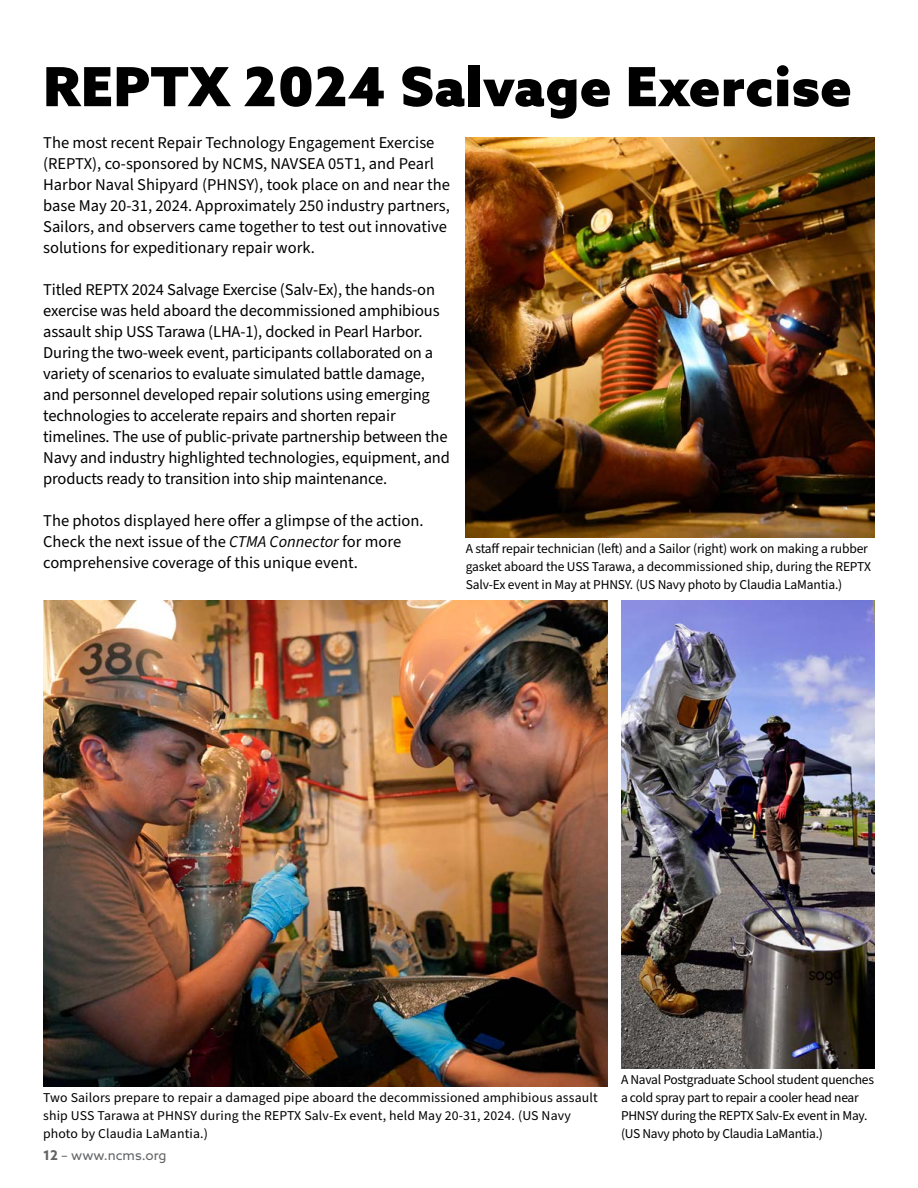
<style>
.page{position:relative;width:918px;height:1188px;background:#fff}
.page>*{position:absolute;margin:0;border:0;box-sizing:border-box;transform-origin:0 0}
.t1{font:900 54px "Azo Sans";letter-spacing:.01em;color:#000}
.t2{font:16.5px/21px "Source Sans Pro";letter-spacing:-.01em;color:#000}
.t3{font:13.5px/18px "Source Sans Pro";letter-spacing:-.01em;color:#000}
.t4{font:13.5px/18px "Source Sans Pro";letter-spacing:.01em;color:#000}
.t5{font:13.5px "Azo Sans";color:#636466}
.s1{font-style:italic}
.s2{font-weight:700}
</style>
<div class="page">
<img style="left:466px;top:138px;width:409px;height:400px">
<img style="left:43px;top:601px;width:565px;height:486px">
<img style="left:621px;top:601px;width:254px;height:467px">
<h1 class="t1" style="left:43px;top:51px;width:810px">REPTX 2024 Salvage Exercise</h1>
<p class="t2" style="left:43px;top:133px;width:408px">The most recent Repair Technology Engagement Exercise (REPTX), co-sponsored by NCMS, NAVSEA 05T1, and Pearl Harbor Naval Shipyard (PHNSY), took place on and near the base May 20-31, 2024. Approximately 250 industry partners, Sailors, and observers came together to test out innovative solutions for expeditionary repair work.</p>
<p class="t2" style="left:43px;top:280px;width:408px">Titled REPTX 2024 Salvage Exercise (Salv-Ex), the hands-on exercise was held aboard the decommissioned amphibious assault ship USS Tarawa (LHA-1), docked in Pearl Harbor.<br>During the two-week event, participants collaborated on a variety of scenarios to evaluate simulated battle damage, and personnel developed repair solutions using emerging technologies to accelerate repairs and shorten repair timelines. The use of public-private partnership between the Navy and industry highlighted technologies, equipment, and products ready to transition into ship maintenance.</p>
<p class="t2" style="left:43px;top:511px;width:382px">The photos displayed here offer a glimpse of the action.<br>Check the next issue of the <span class="s1">CTMA Connector</span> for more comprehensive coverage of this unique event.</p>
<p class="t3" style="left:466px;top:540px;width:407px">A staff repair technician (left) and a Sailor (right) work on making a rubber gasket aboard the USS Tarawa, a decommissioned ship, during the REPTX<br>Salv-Ex event in May at PHNSY. (US Navy photo by Claudia LaMantia.)</p>
<p class="t4" style="left:43px;top:1089px;width:556px">Two Sailors prepare to repair a damaged pipe aboard the decommissioned amphibious assault ship USS Tarawa at PHNSY during the REPTX Salv-Ex event, held May 20-31, 2024. (US Navy photo by Claudia LaMantia.)</p>
<p class="t5" style="left:43px;top:1146px;width:125px"><span class="s2">12</span> – www.ncms.org</p>
<p class="t3" style="left:621px;top:1071px;width:255px">A Naval Postgraduate School student quenches a cold spray part to repair a cooler head near PHNSY during the REPTX Salv-Ex event in May. (US Navy photo by Claudia LaMantia.)</p>
</div>
